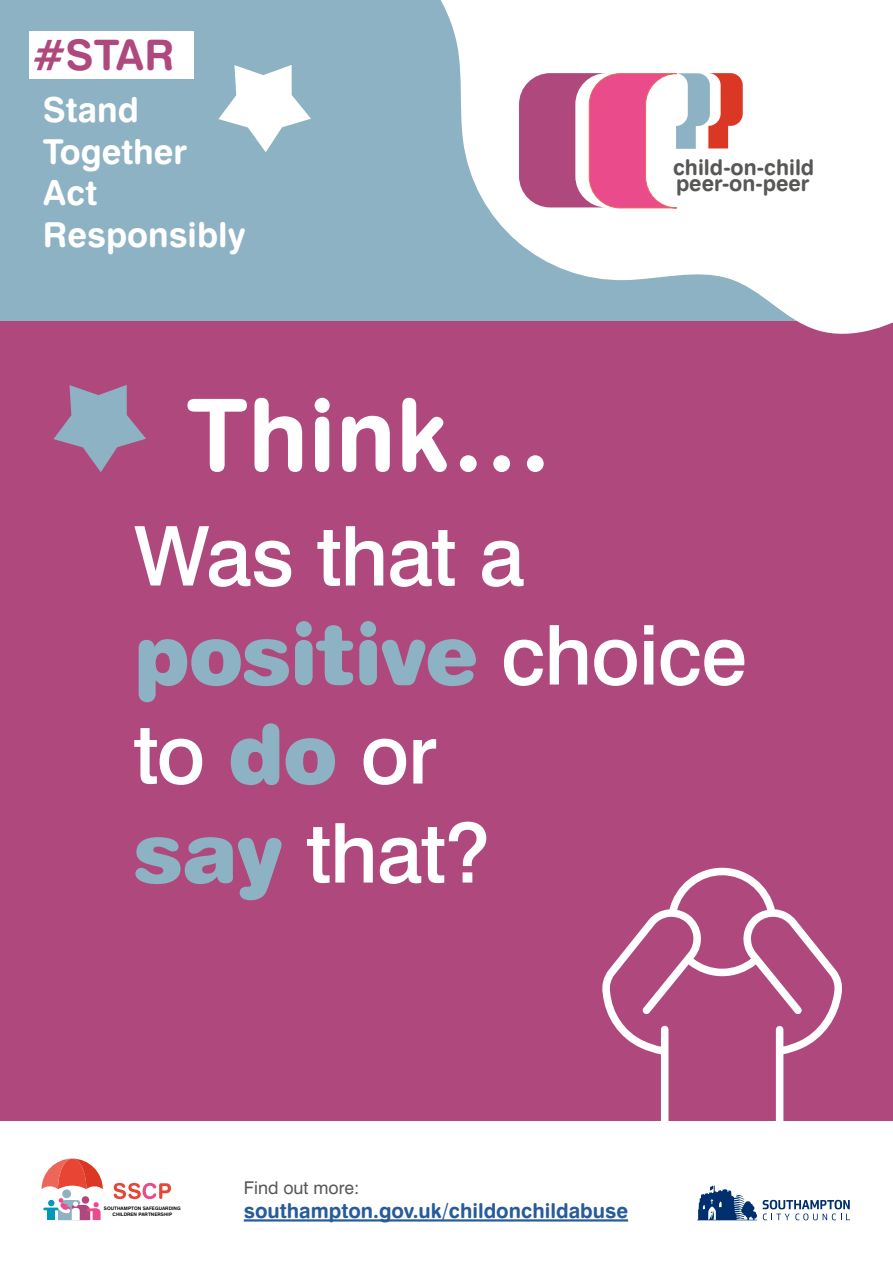
<style>
.page{position:relative;width:893px;height:1263px;background:#fff}
.page>*{position:absolute;margin:0;border:0;box-sizing:border-box;transform-origin:0 0}
.small_title{font:100.5px "Swiss 721 BT Bold Rounded";color:#fff}
.body{font:500 82.5px/99px "Swiss 721 BT";letter-spacing:-.015em;color:#fff}
.t1{font:42.15px "Swiss 721 BT Bold Rounded";color:#af497d}
.t2{font:34.5px/41.4px "Swiss 721 BT Bold Rounded";color:#fff}
.t3{font:21.75px/16.5px "Swiss 721 BT Bold Rounded";color:#575756}
.t4{font:20.55px "Swiss 721 BT Bold Rounded";color:#275b9b}
.t5{font:17.7px "Swiss 721 BT";color:#575756}
.t6{font:4.8px/5.7px "Swiss 721 BT Bold Rounded";color:#000;text-align:center}
.s1{font-family:"Swiss 721 BT Black Rounded";font-weight:400;color:#8db2c3}
</style>
<div class="page">
<div style="left:0;top:0;width:893px;height:1120px;background:#af497d"></div>
<svg style="left:601px;top:868px;width:242px;height:354px"></svg>
<div style="left:0;top:0;width:893px;height:321px;background:#8db2c3"></div>
<svg style="left:440px;top:0;width:453px;height:334px;fill:#fff"></svg>
<svg style="left:519px;top:73px;width:224px;height:135px;background:#dc92ad"></svg>
<svg style="left:218px;top:65px;width:93px;height:87px"></svg>
<div style="left:30px;top:31px;width:164px;height:48px;background:#fff"></div>
<svg style="left:697px;top:1186px;width:60px;height:34px"></svg>
<svg style="left:763px;top:1200px;width:87px;height:20px"></svg>
<svg style="left:42px;top:1158px;width:61px;height:31px"></svg>
<hr style="left:43px;top:1207px;width:16px;height:3px;background:#0099b9">
<div style="left:62px;top:1189px;width:9px;height:9px;background:#8db2c3;border-radius:50%"></div>
<div style="left:82px;top:1196px;width:7px;height:8px;background:#af497d;border-radius:50%"></div>
<svg style="left:114px;top:1183px;width:57px;height:16px"></svg>
<svg style="left:48px;top:1198px;width:53px;height:22px"></svg>
<hr style="left:244px;top:1219px;width:384px;height:2px;background:#275b9b">
<svg style="left:54px;top:385px;width:92px;height:87px"></svg>
<h3 class="t1" style="left:33px;top:29px;width:143px">#STAR</h3>
<h3 class="t2" style="left:43px;top:89px;width:205px">Stand<br>Together<br>Act<br>Responsibly</h3>
<p class="small_title" style="left:186px;top:372px;width:367px">Think…</p>
<h3 class="t3" style="left:673px;top:158px;width:143px">child-on-child peer-on-peer</h3>
<p class="body" style="left:134px;top:506px;width:615px">Was that a <span class="s1">positive</span> choice</p>
<p class="body" style="left:134px;top:704px;width:305px">to <span class="s1">do</span> or</p>
<p class="body" style="left:134px;top:803px;width:358px"><span class="s1">say</span> that?</p>
<p class="t6" style="left:104px;top:1205px;width:78px">SOUTHAMPTON SAFEGUARDING<br>CHILDREN PARTNERSHIP</p>
<h3 class="t5" style="left:244px;top:1176px;width:117px">Find out more:</h3>
<h3 class="t4" style="left:244px;top:1198px;width:386px">southampton.gov.uk/childonchildabuse</h3>
</div>
